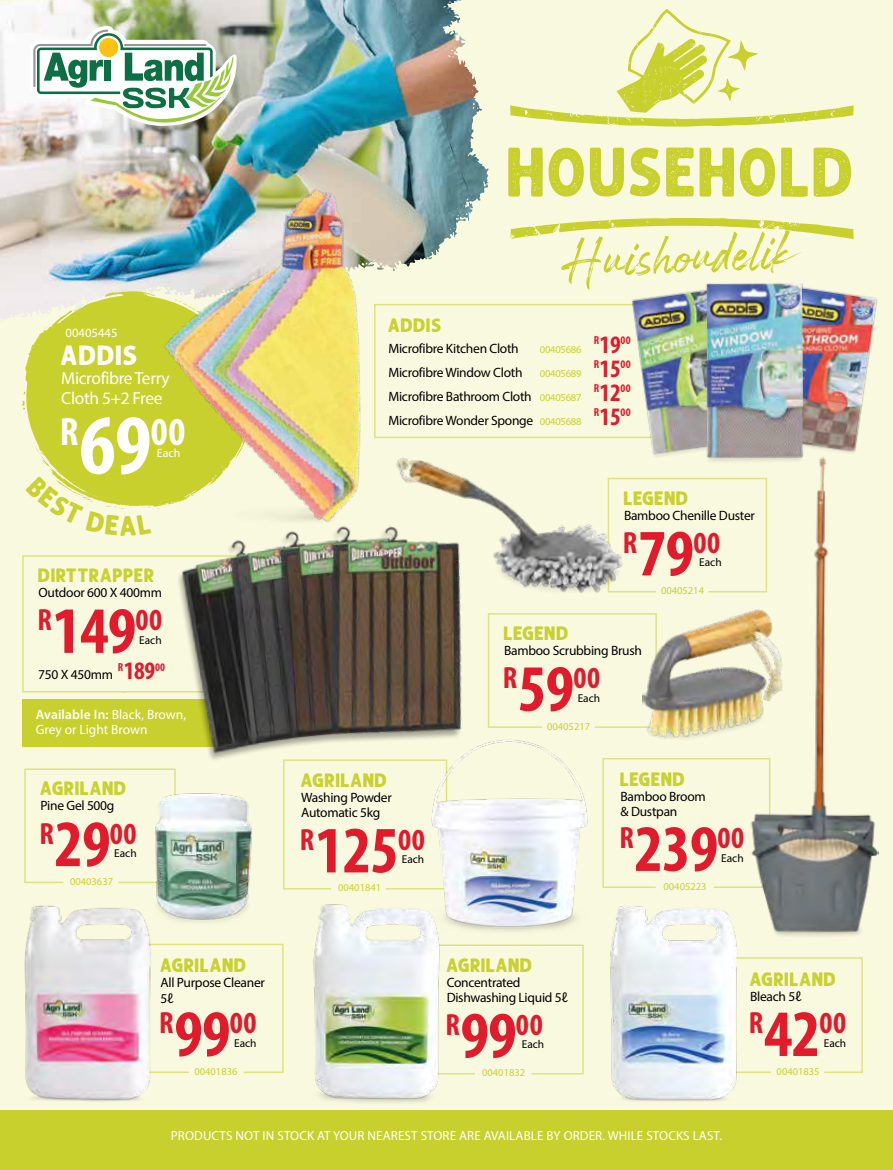
<style>
.page{position:relative;width:893px;height:1170px;background:#fff}
.page>*{position:absolute;margin:0;border:0;box-sizing:border-box;transform-origin:0 0}
.t1{font:700 condensed 39.75px "Myriad Pro";color:#fff}
.t2{font:700 condensed 30.75px "Myriad Pro";letter-spacing:.02em;color:#e11a2c}
.t3{font:25.8px "Balbeer Rustic";letter-spacing:.03em;color:#fff}
.t4{font:18px "Balbeer Rustic";letter-spacing:.03em;color:#c8d02d}
.t5{font:17.4px/19.4px "Myriad Pro";letter-spacing:-.02em;color:#fff}
.t6{font:13.5px/15px "Myriad Pro";letter-spacing:-.02em;color:#000}
.t7{font:13.5px/15px "Myriad Pro";color:#fff}
.t8{font:13.05px "Myriad Pro";letter-spacing:.01em;color:#fff}
.t9{font:12.75px "Myriad Pro";color:#fff}
.t10{font:12px "Myriad Pro";color:#fff}
.t11{font:700 condensed 11.7px "Myriad Pro";letter-spacing:.02em;color:#e11a2c}
.t12{font:11.4px "Myriad Pro";color:#000}
.t13{font:10.5px "Myriad Pro";color:#c8d02d}
.t14{font:10.5px "Myriad Pro";letter-spacing:-.02em;color:#c8d02d}
.s1{font-size:85.95px}
.s2{font-size:66.6px}
.s3{font-size:25.2px}
.s4{font-weight:600}
.s5{font-size:10.5px;color:#c8d02d}
</style>
<div class="page">
<div style="left:0;top:0;width:893px;height:1169px;background:#f9f9e0"></div>
<svg style="left:771px;top:957px;width:92px;height:116px"></svg>
<img style="left:610px;top:906px;width:161px;height:195px">
<svg style="left:508px;top:148px;width:76px;height:48px"></svg>
<svg style="left:590px;top:148px;width:34px;height:48px"></svg>
<svg style="left:630px;top:147px;width:30px;height:49px"></svg>
<svg style="left:666px;top:147px;width:28px;height:49px"></svg>
<svg style="left:700px;top:148px;width:34px;height:48px"></svg>
<svg style="left:740px;top:148px;width:35px;height:48px"></svg>
<svg style="left:781px;top:148px;width:27px;height:49px"></svg>
<svg style="left:814px;top:148px;width:37px;height:49px"></svg>
<svg style="left:510px;top:9px;width:344px;height:118px"></svg>
<div style="left:0;top:1110px;width:893px;height:59px;background:#c8d02d"></div>
<div style="left:22px;top:699px;width:210px;height:48px;background:#c8d02d"></div>
<svg style="left:415px;top:304px;width:204px;height:135px"></svg>
<svg style="left:510px;top:218px;width:344px;height:72px"></svg>
<img style="left:0;top:0;width:483px;height:321px">
<svg style="left:30px;top:26px;width:209px;height:100px;background:#b7ccb5"></svg>
<img style="left:619px;top:275px;width:74px;height:181px">
<img style="left:817px;top:273px;width:61px;height:133px">
<img style="left:693px;top:270px;width:124px;height:192px">
<svg style="left:473px;top:944px;width:111px;height:131px"></svg>
<svg style="left:283px;top:772px;width:119px;height:118px"></svg>
<svg style="left:618px;top:758px;width:132px;height:130px"></svg>
<svg style="left:185px;top:943px;width:95px;height:130px"></svg>
<svg style="left:645px;top:477px;width:105px;height:116px"></svg>
<svg style="left:24px;top:768px;width:152px;height:115px"></svg>
<svg style="left:489px;top:613px;width:150px;height:115px"></svg>
<img style="left:24px;top:905px;width:161px;height:197px">
<img style="left:280px;top:904px;width:193px;height:199px">
<img style="left:139px;top:788px;width:113px;height:144px">
<img style="left:750px;top:406px;width:129px;height:541px">
<img style="left:639px;top:602px;width:148px;height:144px">
<img style="left:402px;top:724px;width:216px;height:217px">
<img style="left:415px;top:443px;width:230px;height:169px">
<svg style="left:22px;top:555px;width:146px;height:138px"></svg>
<img style="left:168px;top:509px;width:321px;height:263px">
<svg style="left:22px;top:290px;width:131px;height:216px;fill:#c8d02d"></svg>
<img style="left:153px;top:156px;width:262px;height:391px">
<svg style="left:25px;top:475px;width:126px;height:35px"></svg>
<p class="t9" style="left:66px;top:325px;width:54px">00405445</p>
<h3 class="t3" style="left:61px;top:341px;width:78px">ADDIS</h3>
<p class="t5" style="left:61px;top:368px;width:110px">Microfibre Terry<br>Cloth 5+2 Free</p>
<h1 class="t1" style="left:60px;top:406px;width:127px">R<span class="s1">69</span>00</h1>
<p class="t10" style="left:157px;top:445px;width:25px">Each</p>
<h3 class="t4" style="left:39px;top:565px;width:118px">DIRTTRAPPER</h3>
<p class="t6" style="left:39px;top:585px;width:125px">Outdoor 600 X 400mm</p>
<h2 class="t2" style="left:37px;top:600px;width:127px">R<span class="s2">149</span>00</h2>
<p class="t12" style="left:139px;top:632px;width:24px">Each</p>
<p class="t6" style="left:38px;top:666px;width:76px">750 X 450mm</p>
<p class="t11" style="left:118px;top:659px;width:49px">R<span class="s3">189</span>00</p>
<p class="t7" style="left:36px;top:706px;width:152px"><span class="s4">Available In:</span> Black, Brown,<br>Grey or Light Brown</p>
<h3 class="t4" style="left:41px;top:778px;width:88px">AGRILAND</h3>
<p class="t6" style="left:41px;top:798px;width:75px">Pine Gel 500g</p>
<h2 class="t2" style="left:39px;top:814px;width:99px">R<span class="s2">29</span>00</h2>
<p class="t13" style="left:70px;top:874px;width:45px">00403637</p>
<p class="t12" style="left:114px;top:846px;width:24px">Each</p>
<h3 class="t4" style="left:160px;top:955px;width:88px">AGRILAND</h3>
<p class="t6" style="left:160px;top:975px;width:106px">All Purpose Cleaner<br>5ℓ</p>
<h2 class="t2" style="left:159px;top:1003px;width:99px">R<span class="s2">99</span>00</h2>
<p class="t13" style="left:194px;top:1064px;width:45px">00401836</p>
<p class="t12" style="left:234px;top:1035px;width:24px">Each</p>
<h3 class="t4" style="left:388px;top:315px;width:55px">ADDIS</h3>
<p class="t6" style="left:388px;top:340px;width:132px">Microfibre Kitchen Cloth</p>
<p class="t14" style="left:540px;top:342px;width:43px">00405686</p>
<p class="t11" style="left:594px;top:333px;width:38px">R<span class="s3">19</span>00</p>
<p class="t6" style="left:388px;top:364px;width:136px">Microfibre Window Cloth</p>
<p class="t14" style="left:540px;top:366px;width:43px">00405689</p>
<p class="t11" style="left:594px;top:357px;width:38px">R<span class="s3">15</span>00</p>
<p class="t6" style="left:388px;top:388px;width:195px">Microfibre Bathroom Cloth <span class="s5">00405687</span></p>
<p class="t11" style="left:594px;top:381px;width:38px">R<span class="s3">12</span>00</p>
<p class="t6" style="left:388px;top:412px;width:195px">Microfibre Wonder Sponge <span class="s5">00405688</span></p>
<p class="t11" style="left:594px;top:405px;width:38px">R<span class="s3">15</span>00</p>
<h3 class="t4" style="left:624px;top:488px;width:66px">LEGEND</h3>
<p class="t6" style="left:624px;top:507px;width:132px">Bamboo Chenille Duster</p>
<h2 class="t2" style="left:623px;top:523px;width:99px">R<span class="s2">79</span>00</h2>
<p class="t13" style="left:661px;top:584px;width:45px">00405214</p>
<p class="t12" style="left:699px;top:555px;width:24px">Each</p>
<h3 class="t4" style="left:301px;top:770px;width:88px">AGRILAND</h3>
<p class="t6" style="left:301px;top:790px;width:92px">Washing Powder<br>Automatic 5kg</p>
<h2 class="t2" style="left:300px;top:820px;width:127px">R<span class="s2">125</span>00</h2>
<p class="t13" style="left:338px;top:881px;width:45px">00401841</p>
<p class="t12" style="left:402px;top:852px;width:24px">Each</p>
<h3 class="t4" style="left:504px;top:623px;width:66px">LEGEND</h3>
<p class="t6" style="left:504px;top:643px;width:139px">Bamboo Scrubbing Brush</p>
<h2 class="t2" style="left:503px;top:658px;width:99px">R<span class="s2">59</span>00</h2>
<p class="t13" style="left:547px;top:719px;width:45px">00405217</p>
<p class="t12" style="left:578px;top:690px;width:24px">Each</p>
<h3 class="t4" style="left:621px;top:769px;width:66px">LEGEND</h3>
<p class="t6" style="left:621px;top:788px;width:87px">Bamboo Broom &amp; Dustpan</p>
<h2 class="t2" style="left:619px;top:818px;width:127px">R<span class="s2">239</span>00</h2>
<p class="t13" style="left:663px;top:879px;width:45px">00405223</p>
<p class="t12" style="left:721px;top:850px;width:24px">Each</p>
<h3 class="t4" style="left:447px;top:955px;width:88px">AGRILAND</h3>
<p class="t6" style="left:447px;top:975px;width:123px">Concentrated<br>Dishwashing Liquid 5ℓ</p>
<h2 class="t2" style="left:445px;top:1005px;width:99px">R<span class="s2">99</span>00</h2>
<p class="t13" style="left:482px;top:1066px;width:45px">00401832</p>
<p class="t12" style="left:522px;top:1037px;width:24px">Each</p>
<h3 class="t4" style="left:750px;top:969px;width:88px">AGRILAND</h3>
<p class="t6" style="left:750px;top:988px;width:53px">Bleach 5ℓ</p>
<h2 class="t2" style="left:749px;top:1003px;width:99px">R<span class="s2">42</span>00</h2>
<p class="t13" style="left:777px;top:1064px;width:45px">00401835</p>
<p class="t12" style="left:824px;top:1035px;width:24px">Each</p>
<p class="t8" style="left:171px;top:1127px;width:553px">PRODUCTS NOT IN STOCK AT YOUR NEAREST STORE ARE AVAILABLE BY ORDER. WHILE STOCKS LAST.</p>
</div>
